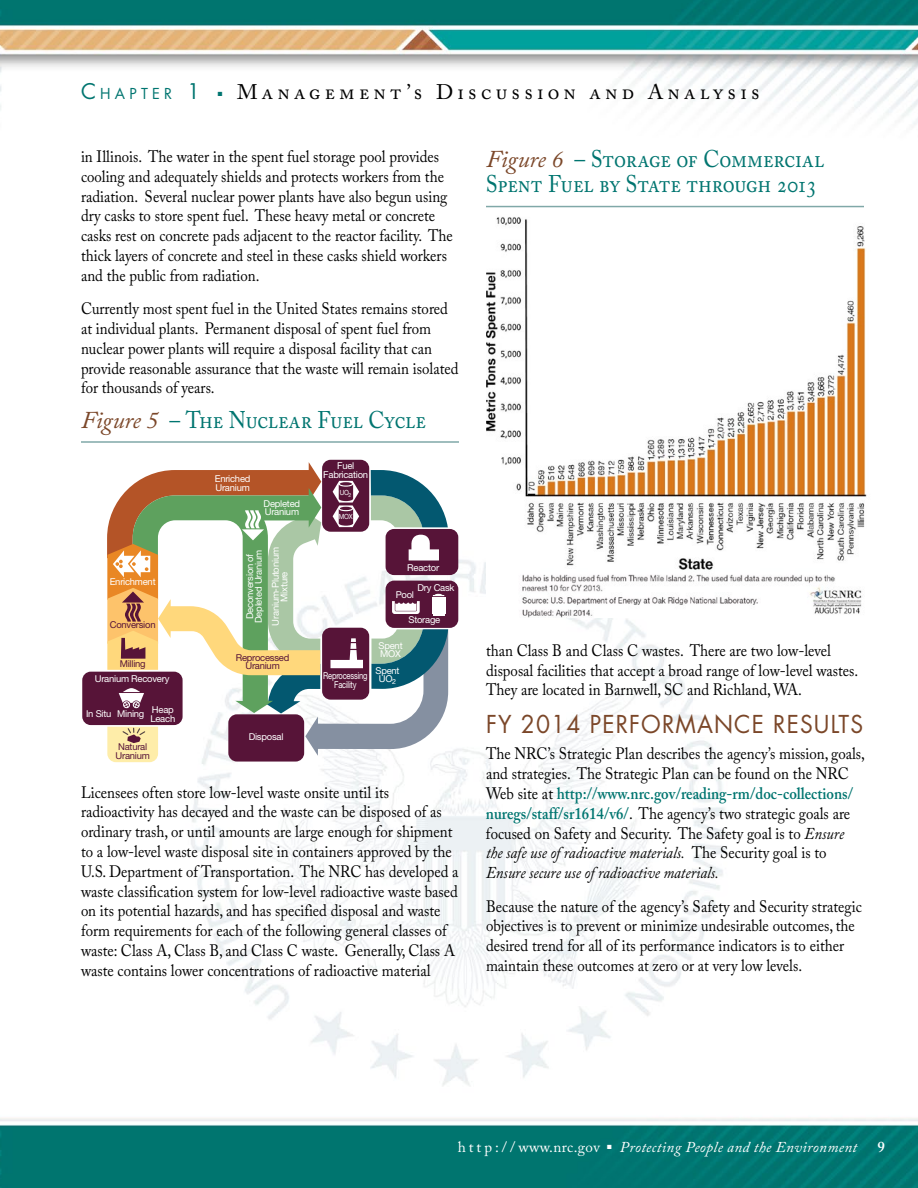
<style>
.page{position:relative;width:918px;height:1188px;background:#fff}
.page>*{position:absolute;margin:0;border:0;box-sizing:border-box;transform-origin:0 0}
.t1{font:24px/25.2px "Adobe Caslon Pro";letter-spacing:-.01em;color:#007570;scale:.9 1}
.t2{font:24px "Futura";letter-spacing:.05em;color:#7b4729;scale:.95 1}
.t3{font:21px "Adobe Caslon Pro";letter-spacing:.2em;color:#000}
.BODY{font:16.5px/19.8px "Adobe Caslon Pro";color:#000;scale:.9 1}
.t4{font:italic 15px "Adobe Caslon Pro";letter-spacing:.025em;color:#fff}
.t5{font:15px "Adobe Caslon Pro";color:#fff}
.t6{font:600 15px "Adobe Caslon Pro";color:#fff}
.t7{font:14.7px "Futura";letter-spacing:.285em;color:#007570}
.t8{font:9.45px/8.7px "Helvetica Neue";letter-spacing:-.025em;color:#fff}
.t9{font:9.45px/8.7px "Helvetica Neue";letter-spacing:-.025em;color:#571438}
.t10{font:9.45px/8.7px "Helvetica Neue";letter-spacing:-.025em;color:#fff;text-align:center;scale:.8 1}
.t11{font:7.05px "Helvetica Neue";color:#fff;scale:.9 1}
.s1{font-size:21px}
.s2{color:#007570}
.s3{font-style:italic;color:#7b4729}
.s4{font-weight:600;color:#007570}
.s5{font-style:italic}
</style>
<div class="page">
<img style="left:0;top:0;width:918px;height:1188px">
<hr style="left:81px;top:441px;width:378px;height:2px;background:#80a8a8">
<div style="left:322px;top:460px;width:47px;height:72px;background:#571438;border-radius:9px"></div>
<div style="left:386px;top:529px;width:72px;height:46px;background:#571438;border-radius:8px"></div>
<div style="left:386px;top:581px;width:72px;height:47px;background:#571438;border-radius:9px"></div>
<div style="left:82px;top:672px;width:101px;height:53px;background:#571438;border-radius:9px"></div>
<svg style="left:107px;top:462px;width:341px;height:300px"></svg>
<img style="left:486px;top:213px;width:390px;height:404px">
<hr style="left:486px;top:206px;width:378px;height:1px;background:#80a8a8">
<p class="t7" style="left:81px;top:83px;width:120px"><span class="s1">C</span>HAPTER <span class="s1">1</span></p>
<p class="t3" style="left:218px;top:79px;width:544px"><span class="s2">■</span> Management’s Discussion and Analysis</p>
<p class="BODY" style="left:81px;top:146px;width:415px">in Illinois. The water in the spent fuel storage pool provides cooling and adequately shields and protects workers from the radiation. Several nuclear power plants have also begun using dry casks to store spent fuel. These heavy metal or concrete casks rest on concrete pads adjacent to the reactor facility. The thick layers of concrete and steel in these casks shield workers and the public from radiation.</p>
<p class="BODY" style="left:81px;top:299px;width:421px">Currently most spent fuel in the United States remains stored at individual plants. Permanent disposal of spent fuel from nuclear power plants will require a disposal facility that can provide reasonable assurance that the waste will remain isolated for thousands of years.</p>
<p class="t1" style="left:81px;top:407px;width:385px"><span class="s3">Figure 5</span> – The Nuclear Fuel Cycle</p>
<p class="t8" style="left:110px;top:577px;width:47px">Enrichment</p>
<p class="t9" style="left:110px;top:621px;width:47px">Conversion</p>
<p class="t9" style="left:120px;top:659px;width:27px">Milling</p>
<p class="t8" style="left:95px;top:674px;width:76px">Uranium Recovery</p>
<p class="t8" style="left:150px;top:705px;width:26px">Heap<br>Leach</p>
<p class="t8" style="left:86px;top:709px;width:60px">In Situ Mining</p>
<p class="t9" style="left:116px;top:743px;width:36px">Natural<br>Uranium</p>
<p class="t8" style="left:215px;top:474px;width:37px">Enriched<br>Uranium</p>
<p class="t8" style="left:264px;top:499px;width:38px">Depleted<br>Uranium</p>
<p class="t8" style="left:245px;top:623px;width:75px;text-align:center;rotate:-90deg">Deconversion of<br>Depleted Uranium</p>
<p class="t8" style="left:271px;top:626px;width:80px;text-align:center;rotate:-90deg">Uranium-Plutonium<br>Mixture</p>
<p class="t9" style="left:236px;top:653px;width:55px;text-align:center">Reprocessed<br>Uranium</p>
<p class="t8" style="left:249px;top:733px;width:36px">Disposal</p>
<p class="t8" style="left:323px;top:461px;width:46px;text-align:center">Fuel<br>Fabrication</p>
<p class="t11" style="left:340px;top:488px;width:14px">UO<sub>2</sub></p>
<p class="t11" style="left:339px;top:513px;width:17px">MOX</p>
<p class="t10" style="left:323px;top:671px;width:57px">Reprocessing<br>Facility</p>
<p class="t8" style="left:407px;top:563px;width:33px">Reactor</p>
<p class="t8" style="left:418px;top:583px;width:39px">Dry Cask</p>
<p class="t8" style="left:396px;top:590px;width:20px">Pool</p>
<p class="t8" style="left:408px;top:615px;width:33px">Storage</p>
<p class="t8" style="left:379px;top:641px;width:26px">Spent<br>MOX</p>
<p class="t8" style="left:375px;top:666px;width:26px;text-align:center">Spent<br>UO<sub>2</sub></p>
<p class="BODY" style="left:81px;top:782px;width:421px">Licensees often store low-level waste onsite until its radioactivity has decayed and the waste can be disposed of as ordinary trash, or until amounts are large enough for shipment to a low-level waste disposal site in containers approved by the U.S. Department of Transportation. The NRC has developed a waste classification system for low-level radioactive waste based on its potential hazards, and has specified disposal and waste form requirements for each of the following general classes of waste: Class A, Class B, and Class C waste. Generally, Class A waste contains lower concentrations of radioactive material</p>
<p class="t1" style="left:486px;top:146px;width:377px"><span class="s3">Figure 6</span> – Storage of Commercial<br>Spent Fuel by State through 2013</p>
<p class="BODY" style="left:486px;top:640px;width:415px">than Class B and Class C wastes. There are two low-level disposal facilities that accept a broad range of low-level wastes.<br>They are located in Barnwell, SC and Richland, WA.</p>
<h1 class="t2" style="left:486px;top:708px;width:399px">FY 2014 PERFORMANCE RESULTS</h1>
<p class="BODY" style="left:486px;top:744px;width:423px">The NRC’s Strategic Plan describes the agency’s mission, goals, and strategies. The Strategic Plan can be found on the NRC Web site at <span class="s4">http://www.nrc.gov/reading-rm/doc-collections/ nuregs/staff/sr1614/v6/</span>. The agency’s two strategic goals are focused on Safety and Security. The Safety goal is to <span class="s5">Ensure the safe use of radioactive materials.</span> The Security goal is to <span class="s5">Ensure secure use of radioactive materials.</span></p>
<p class="BODY" style="left:486px;top:896px;width:419px">Because the nature of the agency’s Safety and Security strategic objectives is to prevent or minimize undesirable outcomes, the desired trend for all of its performance indicators is to either maintain these outcomes at zero or at very low levels.</p>
<p class="t5" style="left:458px;top:1138px;width:144px">h t t p : / / www.nrc.gov</p>
<p class="t4" style="left:607px;top:1138px;width:252px">■ Protecting People and the Environment</p>
<p class="t6" style="left:878px;top:1138px;width:9px">9</p>
</div>
